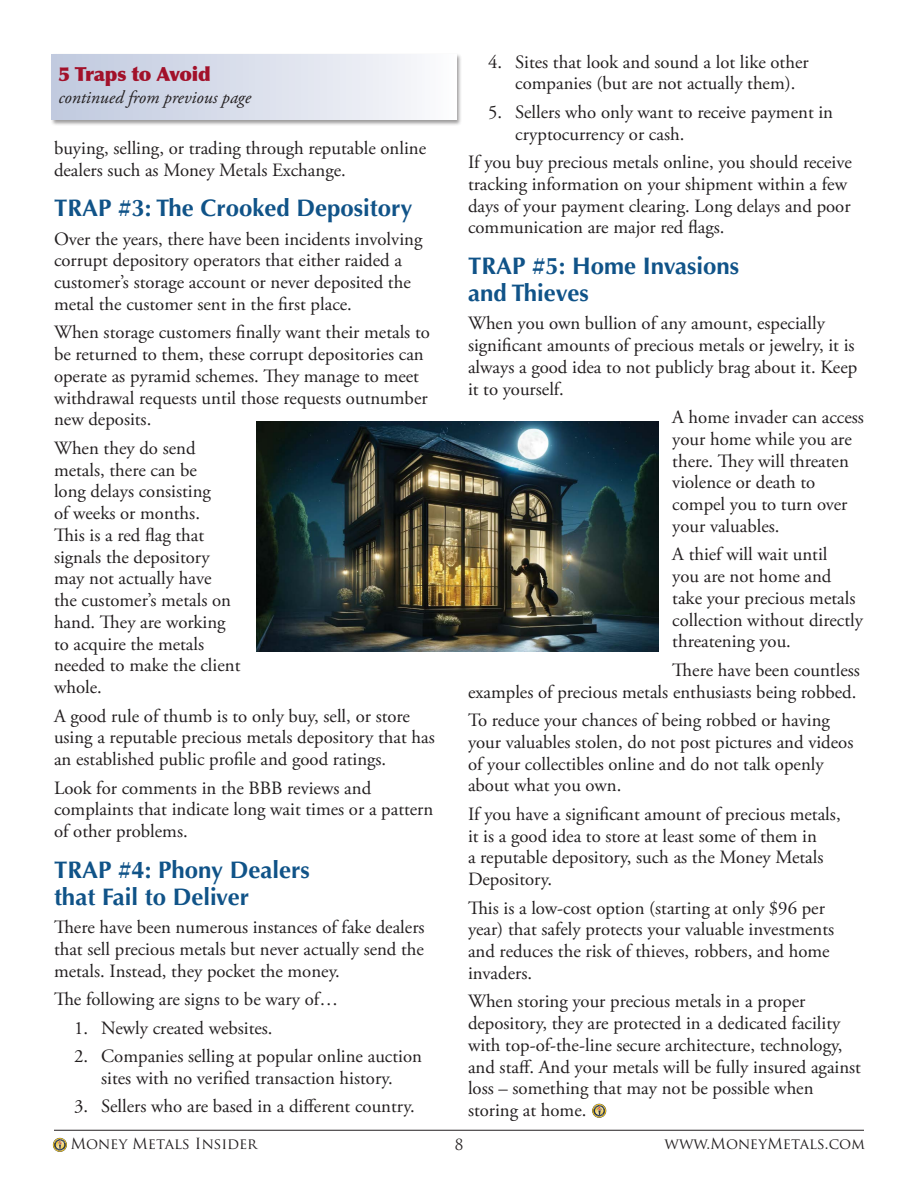
<style>
.page{position:relative;width:918px;height:1188px;background:#fff}
.page>*{position:absolute;margin:0;border:0;box-sizing:border-box;transform-origin:0 0}
.t1{font:700 24px/27px "Optima";color:#105388}
.t2{font:900 19.5px "Optima";letter-spacing:-.01em;color:#a2112a}
.t3{font:18.75px/21.8px "Adobe Garamond Pro";color:#231f20}
.t4{font:italic 18px "Adobe Garamond Pro";color:#231f20}
.t5{font:15px "Trajan Pro";color:#231f20}
</style>
<div class="page">
<hr style="left:54px;top:1130px;width:810px;height:1px;background:#231f20">
<div style="left:50px;top:53px;width:412px;height:73px;background:#231f20;opacity:.45"></div>
<div style="left:52px;top:54px;width:405px;height:66px;background:linear-gradient(to right,#bfc9de,#f9f9fc)"></div>
<img style="left:256px;top:422px;width:403px;height:230px">
<div style="left:53px;top:1138px;width:13px;height:13px;border:1px solid #183058;border-radius:50%"></div>
<svg style="left:593px;top:1104px;width:13px;height:13px"></svg>
<svg style="left:54px;top:1139px;width:12px;height:12px"></svg>
<p class="t2" style="left:58px;top:62px;width:154px">5 Traps to Avoid</p>
<p class="t4" style="left:58px;top:87px;width:194px">continued from previous page</p>
<p class="t3" style="left:54px;top:138px;width:374px">buying, selling, or trading through reputable online dealers such as Money Metals Exchange.</p>
<p class="t1" style="left:54px;top:195px;width:360px">TRAP #3: The Crooked Depository</p>
<p class="t3" style="left:54px;top:228px;width:370px">Over the years, there have been incidents involving corrupt depository operators that either raided a customer’s storage account or never deposited the metal the customer sent in the first place.</p>
<p class="t3" style="left:54px;top:322px;width:377px">When storage customers finally want their metals to be returned to them, these corrupt depositories can operate as pyramid schemes. They manage to meet withdrawal requests until those requests outnumber new deposits.</p>
<p class="t3" style="left:54px;top:438px;width:188px">When they do send metals, there can be<br>long delays consisting<br>of weeks or months.<br>This is a red flag that signals the depository may not actually have<br>the customer’s metals on hand. They are working to acquire the metals needed to make the client whole.</p>
<p class="t3" style="left:54px;top:705px;width:382px">A good rule of thumb is to only buy, sell, or store using a reputable precious metals depository that has an established public profile and good ratings.</p>
<p class="t3" style="left:54px;top:777px;width:381px">Look for comments in the BBB reviews and complaints that indicate long wait times or a pattern of other problems.</p>
<p class="t1" style="left:54px;top:856px;width:257px">TRAP #4: Phony Dealers that Fail to Deliver</p>
<p class="t3" style="left:54px;top:917px;width:372px;text-align:justify">There have been numerous instances of fake dealers that sell precious metals but never actually send the metals. Instead, they pocket the money.</p>
<p class="t3" style="left:54px;top:989px;width:286px">The following are signs to be wary of…</p>
<p class="t3" style="left:74px;top:1017px;width:200px">1. Newly created websites.</p>
<p class="t3" style="left:74px;top:1046px;width:349px;text-align:center">2. Companies selling at popular online auction sites with no verified transaction history.</p>
<p class="t3" style="left:74px;top:1096px;width:342px">3. Sellers who are based in a different country.</p>
<p class="t3" style="left:515px;top:51px;width:295px;text-indent:-27px">4. Sites that look and sound a lot like other companies (but are not actually them).</p>
<p class="t3" style="left:515px;top:102px;width:319px;text-indent:-27px">5. Sellers who only want to receive payment in cryptocurrency or cash.</p>
<p class="t3" style="left:468px;top:152px;width:385px">If you buy precious metals online, you should receive tracking information on your shipment within a few days of your payment clearing. Long delays and poor communication are major red flags.</p>
<p class="t1" style="left:468px;top:253px;width:273px">TRAP #5: Home Invasions and Thieves</p>
<p class="t3" style="left:468px;top:313px;width:391px">When you own bullion of any amount, especially significant amounts of precious metals or jewelry, it is always a good idea to not publicly brag about it. Keep it to yourself.</p>
<p class="t3" style="left:672px;top:407px;width:193px">A home invader can access your home while you are there. They will threaten violence or death to compel you to turn over your valuables.</p>
<p class="t3" style="left:672px;top:544px;width:192px">A thief will wait until<br>you are not home and take your precious metals collection without directly threatening you.</p>
<p class="t3" style="left:468px;top:660px;width:393px;text-align:right">There have been countless<br>examples of precious metals enthusiasts being robbed.</p>
<p class="t3" style="left:468px;top:710px;width:387px">To reduce your chances of being robbed or having your valuables stolen, do not post pictures and videos of your collectibles online and do not talk openly about what you own.</p>
<p class="t3" style="left:468px;top:804px;width:374px">If you have a significant amount of precious metals, it is a good idea to store at least some of them in<br>a reputable depository, such as the Money Metals Depository.</p>
<p class="t3" style="left:468px;top:897px;width:368px">This is a low-cost option (starting at only $96 per year) that safely protects your valuable investments and reduces the risk of thieves, robbers, and home invaders.</p>
<p class="t3" style="left:468px;top:991px;width:395px">When storing your precious metals in a proper depository, they are protected in a dedicated facility with top-of-the-line secure architecture, technology, and staff. And your metals will be fully insured against loss – something that may not be possible when storing at home.</p>
<p class="t5" style="left:70px;top:1134px;width:188px">Money Metals Insider</p>
<p class="t5" style="left:455px;top:1135px;width:10px">8</p>
<p class="t5" style="left:664px;top:1134px;width:202px">www.MoneyMetals.com</p>
</div>
